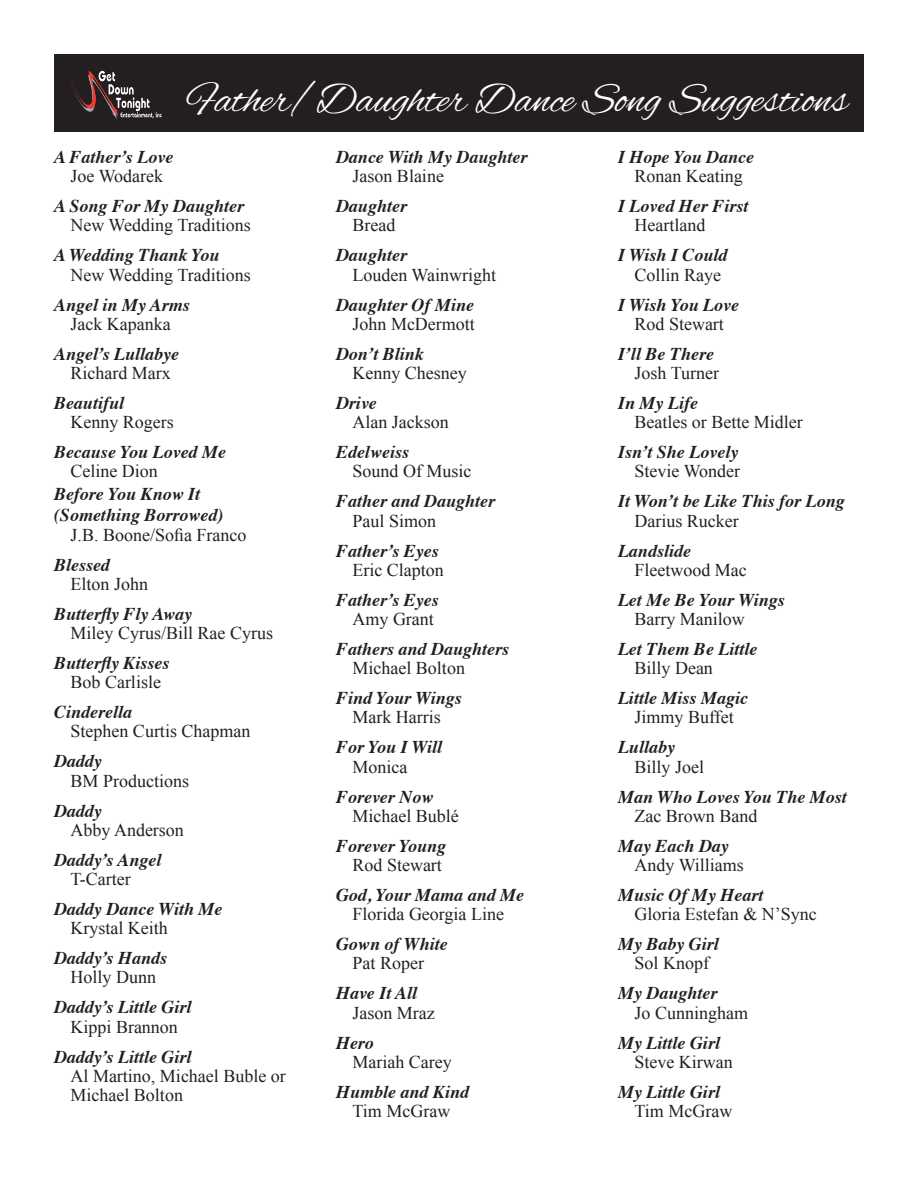
<style>
.page{position:relative;width:918px;height:1188px;background:#fff}
.page>*{position:absolute;margin:0;border:0;box-sizing:border-box;transform-origin:0 0}
.t1{font:43.5px "Alex Brush";color:#fff}
.Heading_2{font:italic 700 18px/21.6px "Times";color:#231f20}
.Body_Text{font:18px/19.4px "Times New Roman";color:#231f20}
</style>
<div class="page">
<div style="left:54px;top:54px;width:810px;height:77px;background:#231f20"></div>
<img style="left:67px;top:69px;width:95px;height:50px">
<p class="t1" style="left:187px;top:75px;width:662px">Father/Daughter Dance Song Suggestions</p>
<p class="Heading_2" style="left:54px;top:144px;width:121px">A Father’s Love</p>
<p class="Body_Text" style="left:70px;top:166px;width:94px">Joe Wodarek</p>
<p class="Heading_2" style="left:54px;top:194px;width:192px">A Song For My Daughter</p>
<p class="Body_Text" style="left:70px;top:215px;width:182px">New Wedding Traditions</p>
<p class="Heading_2" style="left:54px;top:243px;width:167px">A Wedding Thank You</p>
<p class="Body_Text" style="left:70px;top:265px;width:182px">New Wedding Traditions</p>
<p class="Heading_2" style="left:54px;top:292px;width:137px">Angel in My Arms</p>
<p class="Body_Text" style="left:70px;top:314px;width:102px">Jack Kapanka</p>
<p class="Heading_2" style="left:54px;top:341px;width:127px">Angel’s Lullabye</p>
<p class="Body_Text" style="left:70px;top:363px;width:102px">Richard Marx</p>
<p class="Heading_2" style="left:54px;top:390px;width:72px">Beautiful</p>
<p class="Body_Text" style="left:70px;top:412px;width:105px">Kenny Rogers</p>
<p class="Heading_2" style="left:54px;top:440px;width:174px">Because You Loved Me</p>
<p class="Body_Text" style="left:70px;top:461px;width:89px">Celine Dion</p>
<p class="Heading_2" style="left:54px;top:481px;width:171px">Before You Know It (Something Borrowed)</p>
<p class="Body_Text" style="left:70px;top:525px;width:178px">J.B. Boone/Sofia Franco</p>
<p class="Heading_2" style="left:54px;top:552px;width:57px">Blessed</p>
<p class="Body_Text" style="left:70px;top:574px;width:79px">Elton John</p>
<p class="Heading_2" style="left:54px;top:601px;width:140px">Butterfly Fly Away</p>
<p class="Body_Text" style="left:70px;top:623px;width:204px">Miley Cyrus/Bill Rae Cyrus</p>
<p class="Heading_2" style="left:54px;top:650px;width:117px">Butterfly Kisses</p>
<p class="Body_Text" style="left:70px;top:672px;width:92px">Bob Carlisle</p>
<p class="Heading_2" style="left:54px;top:700px;width:80px">Cinderella</p>
<p class="Body_Text" style="left:70px;top:721px;width:181px">Stephen Curtis Chapman</p>
<p class="Heading_2" style="left:54px;top:749px;width:49px">Daddy</p>
<p class="Body_Text" style="left:70px;top:771px;width:120px">BM Productions</p>
<p class="Heading_2" style="left:54px;top:798px;width:49px">Daddy</p>
<p class="Body_Text" style="left:70px;top:820px;width:115px">Abby Anderson</p>
<p class="Heading_2" style="left:54px;top:847px;width:109px">Daddy’s Angel</p>
<p class="Body_Text" style="left:70px;top:869px;width:62px">T-Carter</p>
<p class="Heading_2" style="left:54px;top:896px;width:170px">Daddy Dance With Me</p>
<p class="Body_Text" style="left:70px;top:918px;width:99px">Krystal Keith</p>
<p class="Heading_2" style="left:54px;top:946px;width:115px">Daddy’s Hands</p>
<p class="Body_Text" style="left:70px;top:967px;width:87px">Holly Dunn</p>
<p class="Heading_2" style="left:54px;top:995px;width:139px">Daddy’s Little Girl</p>
<p class="Body_Text" style="left:70px;top:1017px;width:109px">Kippi Brannon</p>
<p class="Heading_2" style="left:54px;top:1044px;width:139px">Daddy’s Little Girl</p>
<p class="Body_Text" style="left:70px;top:1066px;width:217px">Al Martino, Michael Buble or<br>Michael Bolton</p>
<p class="Heading_2" style="left:336px;top:144px;width:193px">Dance With My Daughter</p>
<p class="Body_Text" style="left:352px;top:166px;width:93px">Jason Blaine</p>
<p class="Heading_2" style="left:336px;top:194px;width:73px">Daughter</p>
<p class="Body_Text" style="left:352px;top:215px;width:44px">Bread</p>
<p class="Heading_2" style="left:336px;top:243px;width:73px">Daughter</p>
<p class="Body_Text" style="left:352px;top:265px;width:145px">Louden Wainwright</p>
<p class="Heading_2" style="left:336px;top:292px;width:140px">Daughter Of Mine</p>
<p class="Body_Text" style="left:352px;top:314px;width:124px">John McDermott</p>
<p class="Heading_2" style="left:336px;top:341px;width:89px">Don’t Blink</p>
<p class="Body_Text" style="left:352px;top:363px;width:116px">Kenny Chesney</p>
<p class="Heading_2" style="left:336px;top:390px;width:42px">Drive</p>
<p class="Body_Text" style="left:352px;top:412px;width:98px">Alan Jackson</p>
<p class="Heading_2" style="left:336px;top:440px;width:75px">Edelweiss</p>
<p class="Body_Text" style="left:352px;top:461px;width:120px">Sound Of Music</p>
<p class="Heading_2" style="left:336px;top:489px;width:161px">Father and Daughter</p>
<p class="Body_Text" style="left:352px;top:511px;width:85px">Paul Simon</p>
<p class="Heading_2" style="left:336px;top:538px;width:104px">Father’s Eyes</p>
<p class="Body_Text" style="left:352px;top:560px;width:93px">Eric Clapton</p>
<p class="Heading_2" style="left:336px;top:587px;width:104px">Father’s Eyes</p>
<p class="Body_Text" style="left:352px;top:609px;width:83px">Amy Grant</p>
<p class="Heading_2" style="left:336px;top:636px;width:175px">Fathers and Daughters</p>
<p class="Body_Text" style="left:352px;top:658px;width:114px">Michael Bolton</p>
<p class="Heading_2" style="left:336px;top:686px;width:127px">Find Your Wings</p>
<p class="Body_Text" style="left:352px;top:707px;width:90px">Mark Harris</p>
<p class="Heading_2" style="left:336px;top:735px;width:108px">For You I Will</p>
<p class="Body_Text" style="left:352px;top:757px;width:56px">Monica</p>
<p class="Heading_2" style="left:336px;top:784px;width:99px">Forever Now</p>
<p class="Body_Text" style="left:352px;top:806px;width:108px">Michael Bublé</p>
<p class="Heading_2" style="left:336px;top:833px;width:112px">Forever Young</p>
<p class="Body_Text" style="left:352px;top:855px;width:91px">Rod Stewart</p>
<p class="Heading_2" style="left:336px;top:882px;width:190px">God, Your Mama and Me</p>
<p class="Body_Text" style="left:352px;top:904px;width:153px">Florida Georgia Line</p>
<p class="Heading_2" style="left:336px;top:932px;width:113px">Gown of White</p>
<p class="Body_Text" style="left:352px;top:953px;width:73px">Pat Roper</p>
<p class="Heading_2" style="left:336px;top:981px;width:83px">Have It All</p>
<p class="Body_Text" style="left:352px;top:1003px;width:84px">Jason Mraz</p>
<p class="Heading_2" style="left:336px;top:1030px;width:39px">Hero</p>
<p class="Body_Text" style="left:352px;top:1052px;width:101px">Mariah Carey</p>
<p class="Heading_2" style="left:336px;top:1079px;width:135px">Humble and Kind</p>
<p class="Body_Text" style="left:352px;top:1101px;width:99px">Tim McGraw</p>
<p class="Heading_2" style="left:618px;top:144px;width:138px">I Hope You Dance</p>
<p class="Body_Text" style="left:634px;top:166px;width:110px">Ronan Keating</p>
<p class="Heading_2" style="left:618px;top:194px;width:132px">I Loved Her First</p>
<p class="Body_Text" style="left:634px;top:215px;width:72px">Heartland</p>
<p class="Heading_2" style="left:618px;top:243px;width:111px">I Wish I Could</p>
<p class="Body_Text" style="left:634px;top:265px;width:88px">Collin Raye</p>
<p class="Heading_2" style="left:618px;top:292px;width:123px">I Wish You Love</p>
<p class="Body_Text" style="left:634px;top:314px;width:91px">Rod Stewart</p>
<p class="Heading_2" style="left:618px;top:341px;width:97px">I’ll Be There</p>
<p class="Body_Text" style="left:634px;top:363px;width:86px">Josh Turner</p>
<p class="Heading_2" style="left:618px;top:390px;width:81px">In My Life</p>
<p class="Body_Text" style="left:634px;top:412px;width:170px">Beatles or Bette Midler</p>
<p class="Heading_2" style="left:618px;top:440px;width:122px">Isn’t She Lovely</p>
<p class="Body_Text" style="left:634px;top:461px;width:107px">Stevie Wonder</p>
<p class="Heading_2" style="left:618px;top:489px;width:228px">It Won’t be Like This for Long</p>
<p class="Body_Text" style="left:634px;top:511px;width:106px">Darius Rucker</p>
<p class="Heading_2" style="left:618px;top:538px;width:75px">Landslide</p>
<p class="Body_Text" style="left:634px;top:560px;width:114px">Fleetwood Mac</p>
<p class="Heading_2" style="left:618px;top:587px;width:168px">Let Me Be Your Wings</p>
<p class="Body_Text" style="left:634px;top:609px;width:112px">Barry Manilow</p>
<p class="Heading_2" style="left:618px;top:636px;width:141px">Let Them Be Little</p>
<p class="Body_Text" style="left:634px;top:658px;width:80px">Billy Dean</p>
<p class="Heading_2" style="left:618px;top:686px;width:132px">Little Miss Magic</p>
<p class="Body_Text" style="left:634px;top:707px;width:101px">Jimmy Buffet</p>
<p class="Heading_2" style="left:618px;top:735px;width:59px">Lullaby</p>
<p class="Body_Text" style="left:634px;top:757px;width:71px">Billy Joel</p>
<p class="Heading_2" style="left:618px;top:784px;width:230px">Man Who Loves You The Most</p>
<p class="Body_Text" style="left:634px;top:806px;width:124px">Zac Brown Band</p>
<p class="Heading_2" style="left:618px;top:833px;width:112px">May Each Day</p>
<p class="Body_Text" style="left:634px;top:855px;width:111px">Andy Williams</p>
<p class="Heading_2" style="left:618px;top:882px;width:147px">Music Of My Heart</p>
<p class="Body_Text" style="left:634px;top:904px;width:184px">Gloria Estefan &amp; N’Sync</p>
<p class="Heading_2" style="left:618px;top:932px;width:102px">My Baby Girl</p>
<p class="Body_Text" style="left:634px;top:953px;width:76px">Sol Knopf</p>
<p class="Heading_2" style="left:618px;top:981px;width:101px">My Daughter</p>
<p class="Body_Text" style="left:634px;top:1003px;width:115px">Jo Cunningham</p>
<p class="Heading_2" style="left:618px;top:1030px;width:104px">My Little Girl</p>
<p class="Body_Text" style="left:634px;top:1052px;width:100px">Steve Kirwan</p>
<p class="Heading_2" style="left:618px;top:1079px;width:104px">My Little Girl</p>
<p class="Body_Text" style="left:634px;top:1101px;width:99px">Tim McGraw</p>
</div>
